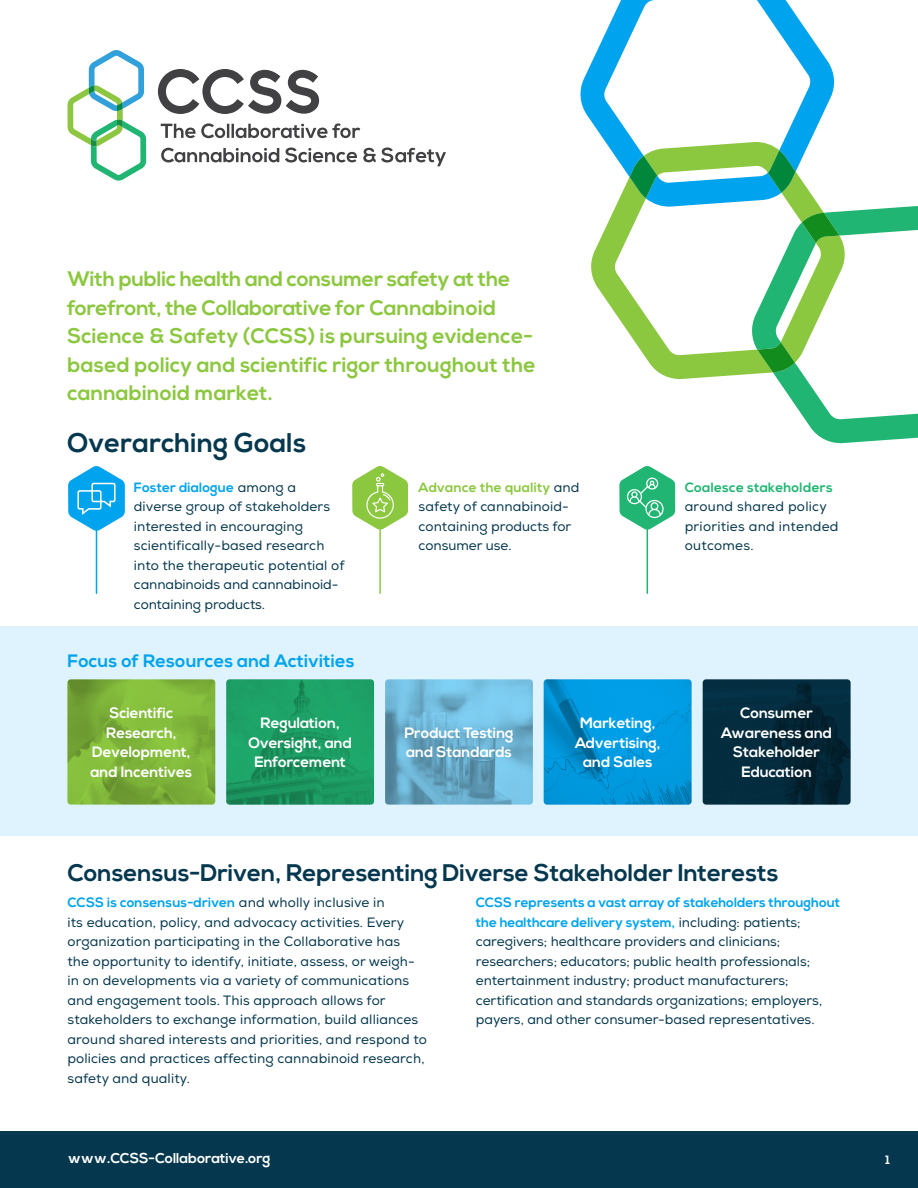
<style>
.page{position:relative;width:918px;height:1188px;background:#fff}
.page>*{position:absolute;margin:0;border:0;box-sizing:border-box;transform-origin:0 0}
.t1{font:700 27px "Nexa";letter-spacing:.01em;color:#05374e}
.t2{font:700 24px "Nexa";color:#05374e}
.t3{font:700 21px/28.5px "Nexa";letter-spacing:.01em;color:#8cc740}
.t4{font:700 18px "Nexa";letter-spacing:.01em;color:#00a3ed}
.t5{font:700 15px/19.5px "Nexa";color:#fff;text-align:center}
.t6{font:700 14.25px "Nexa";color:#fff}
.t7{font:13.5px/19.5px "Nexa";letter-spacing:.01em;color:#05374e}
.t8{font:700 13.5px "Nexa";letter-spacing:.02em;color:#21b573}
.t9{font:700 12px "Nexa";color:#fff}
.s1{font-weight:700;color:#00a3ed}
.s2{font-weight:700;color:#8cc740}
</style>
<div class="page">
<div style="left:0;top:1132px;width:918px;height:56px;background:#05374e"></div>
<svg style="left:580px;top:0;width:255px;height:141px"></svg>
<svg style="left:591px;top:141px;width:228px;height:239px"></svg>
<svg style="left:630px;top:150px;width:166px;height:48px;background:#57b997"></svg>
<svg style="left:750px;top:205px;width:168px;height:239px"></svg>
<svg style="left:68px;top:466px;width:57px;height:65px"></svg>
<svg style="left:352px;top:466px;width:56px;height:64px"></svg>
<hr style="left:96px;top:526px;width:1px;height:67px;background:#00a3ed">
<hr style="left:379px;top:526px;width:2px;height:67px;background:#8cc740">
<hr style="left:647px;top:526px;width:1px;height:67px;background:#21b573">
<div style="left:0;top:627px;width:918px;height:209px;background:#def3fd"></div>
<img style="left:703px;top:679px;width:147px;height:126px">
<img style="left:226px;top:679px;width:148px;height:126px">
<img style="left:544px;top:679px;width:147px;height:126px">
<svg style="left:619px;top:466px;width:56px;height:64px"></svg>
<img style="left:385px;top:679px;width:148px;height:126px">
<img style="left:68px;top:679px;width:147px;height:126px">
<svg style="left:68px;top:50px;width:78px;height:131px"></svg>
<svg style="left:158px;top:69px;width:161px;height:45px"></svg>
<svg style="left:161px;top:147px;width:285px;height:19px"></svg>
<svg style="left:161px;top:123px;width:199px;height:15px"></svg>
<h3 class="t3" style="left:68px;top:265px;width:470px">With public health and consumer safety at the forefront, the Collaborative for Cannabinoid Science &amp; Safety (CCSS) is pursuing evidence&shy;based policy and scientific rigor throughout the cannabinoid market.</h3>
<h1 class="t1" style="left:68px;top:427px;width:240px">Overarching Goals</h1>
<p class="t7" style="left:134px;top:477px;width:212px"><span class="s1">Foster dialogue</span> among a diverse group of stakeholders interested in encouraging scientifically-based research into the therapeutic potential of cannabinoids and cannabinoid&shy;containing products.</p>
<p class="t8" style="left:685px;top:479px;width:149px">Coalesce stakeholders</p>
<p class="t7" style="left:419px;top:478px;width:162px"><span class="s2">Advance the quality</span> and safety of cannabinoid&shy;containing products for consumer use.</p>
<p class="t7" style="left:685px;top:497px;width:155px">around shared policy priorities and intended outcomes.</p>
<h3 class="t4" style="left:68px;top:650px;width:289px">Focus of Resources and Activities</h3>
<p class="t5" style="left:90px;top:704px;width:103px">Scientific<br>Research,<br>Development, and Incentives</p>
<p class="t5" style="left:721px;top:704px;width:113px">Consumer<br>Awareness and<br>Stakeholder<br>Education</p>
<p class="t5" style="left:248px;top:714px;width:105px">Regulation,<br>Oversight, and<br>Enforcement</p>
<p class="t5" style="left:575px;top:714px;width:87px">Marketing,<br>Advertising, and Sales</p>
<p class="t5" style="left:404px;top:724px;width:111px;text-align:left">Product Testing and Standards</p>
<h2 class="t2" style="left:68px;top:859px;width:713px">Consensus-Driven, Representing Diverse Stakeholder Interests</h2>
<p class="t7" style="left:68px;top:893px;width:361px"><span class="s1">CCSS is consensus-driven</span> and wholly inclusive in<br>its education, policy, and advocacy activities. Every organization participating in the Collaborative has<br>the opportunity to identify, initiate, assess, or weigh&shy;in on developments via a variety of communications and engagement tools. This approach allows for stakeholders to exchange information, build alliances around shared interests and priorities, and respond to policies and practices affecting cannabinoid research, safety and quality.</p>
<p class="t7" style="left:476px;top:893px;width:366px"><span class="s1">CCSS represents a vast array of stakeholders throughout the healthcare delivery system,</span> including: patients; caregivers; healthcare providers and clinicians; researchers; educators; public health professionals; entertainment industry; product manufacturers; certification and standards organizations; employers, payers, and other consumer-based representatives.</p>
<p class="t6" style="left:68px;top:1150px;width:204px">www.CCSS-Collaborative.org</p>
<p class="t9" style="left:886px;top:1153px;width:6px">1</p>
</div>
